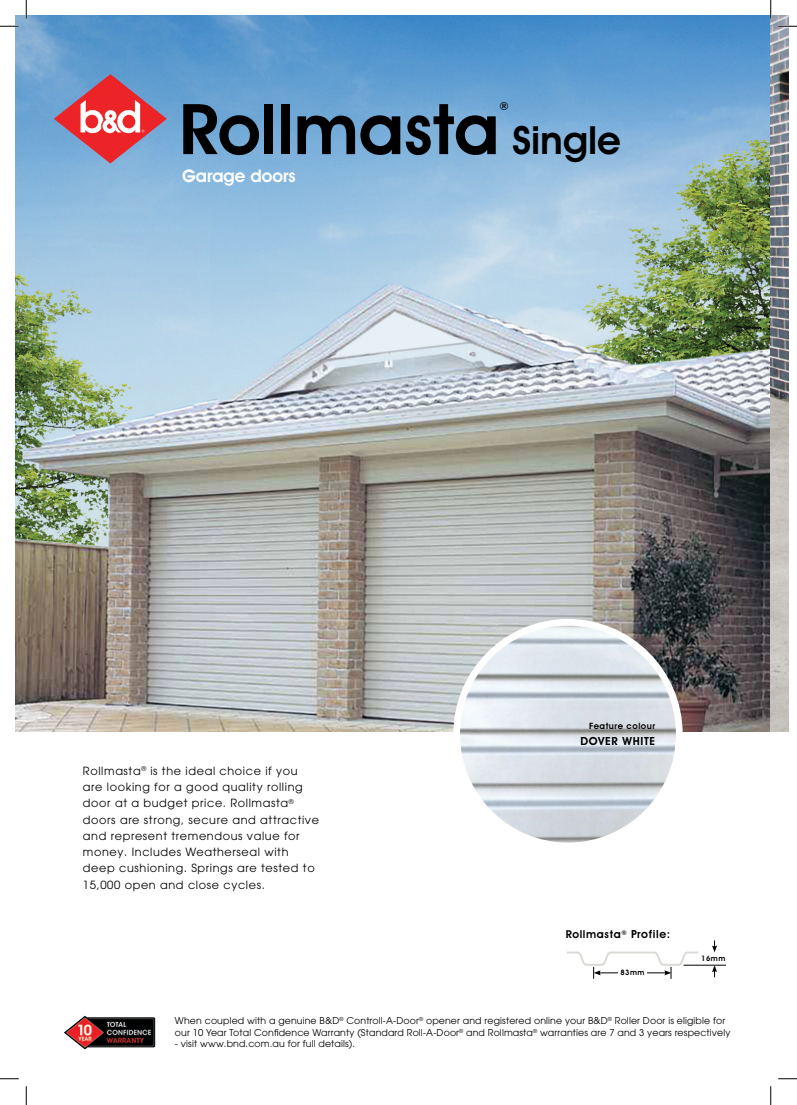
<style>
.page{position:relative;width:797px;height:1105px;background:#fff}
.page>*{position:absolute;margin:0;border:0;box-sizing:border-box;transform-origin:0 0}
.t1{font:600 70.25px "Avant Garde IT Cby BT";color:#000}
.t2{font:600 39px "Avant Garde IT Cby BT";color:#000}
.t3{font:600 17.5px "Avant Garde IT Cby BT";color:#fff}
.t4{font:11.25px/16.2px "Avant Garde";letter-spacing:.055em;color:#000}
.t5{font:600 11.25px "Avant Garde IT Cby BT";letter-spacing:.06em;color:#000}
.t6{font:600 11.12px "Avant Garde IT Cby BT";color:#000}
.t7{font:600 11px "Avant Garde IT Cby BT";letter-spacing:.06em;color:#000}
.t8{font:9.38px/11.2px "Avant Garde";letter-spacing:.015em;color:#000}
.t9{font:600 8.75px "Avant Garde IT Cby BT";letter-spacing:.06em;color:#000}
.t10{font:600 7.5px "Avant Garde IT Cby BT";letter-spacing:.06em;color:#000}
.s1{font-size:11.25px}
</style>
<div class="page">
<img style="left:16px;top:16px;width:754px;height:715px">
<img style="left:456px;top:622px;width:223px;height:219px">
<div style="left:453px;top:619px;width:229px;height:230px;border:7px solid #fff;border-radius:50%"></div>
<svg style="left:54px;top:74px;width:113px;height:89px"></svg>
<img style="left:64px;top:1015px;width:92px;height:35px">
<svg style="left:770px;top:16px;width:18px;height:715px"></svg>
<svg style="left:567px;top:940px;width:159px;height:39px"></svg>
<svg style="left:0;top:25px;width:19px;height:2px"></svg>
<svg style="left:778px;top:25px;width:19px;height:2px"></svg>
<svg style="left:0;top:1078px;width:19px;height:1px"></svg>
<svg style="left:778px;top:1078px;width:19px;height:1px"></svg>
<svg style="left:25px;top:0;width:2px;height:19px"></svg>
<svg style="left:25px;top:1086px;width:2px;height:19px"></svg>
<svg style="left:770px;top:0;width:1px;height:19px"></svg>
<svg style="left:770px;top:1086px;width:1px;height:19px"></svg>
<p class="t1" style="left:179px;top:87px;width:322px">Rollmasta</p>
<p class="t6" style="left:499px;top:100px;width:11px">®</p>
<p class="t2" style="left:512px;top:117px;width:110px">Single</p>
<p class="t3" style="left:182px;top:165px;width:115px">Garage doors</p>
<p class="t4" style="left:83px;top:763px;width:238px">Rollmasta<sup>®</sup> is the ideal choice if you are looking for a good quality rolling door at a budget price. Rollmasta<sup>® </sup>doors are strong, secure and attractive and represent tremendous value for money. Includes Weatherseal with deep cushioning. Springs are tested to 15,000 open and close cycles.</p>
<p class="t9" style="left:589px;top:721px;width:67px">Feature colour</p>
<p class="t5" style="left:580px;top:734px;width:76px">DOVER WHITE</p>
<p class="t7" style="left:565px;top:928px;width:106px">Rollmasta<sup>®</sup> <span class="s1">Profile:</span></p>
<p class="t10" style="left:620px;top:968px;width:25px">83mm</p>
<p class="t10" style="left:701px;top:954px;width:25px">16mm</p>
<p class="t8" style="left:175px;top:1015px;width:557px">When coupled with a genuine B&amp;D<sup>®</sup> Controll-A-Door<sup>®</sup> opener and registered online your B&amp;D<sup>®</sup> Roller Door is eligible for our 10 Year Total Confidence Warranty (Standard Roll-A-Door<sup>®</sup> and Rollmasta<sup>®</sup> warranties are 7 and 3 years respectively</p>
<p class="t8" style="left:175px;top:1038px;width:182px">- visit www.bnd.com.au for full details).</p>
</div>
